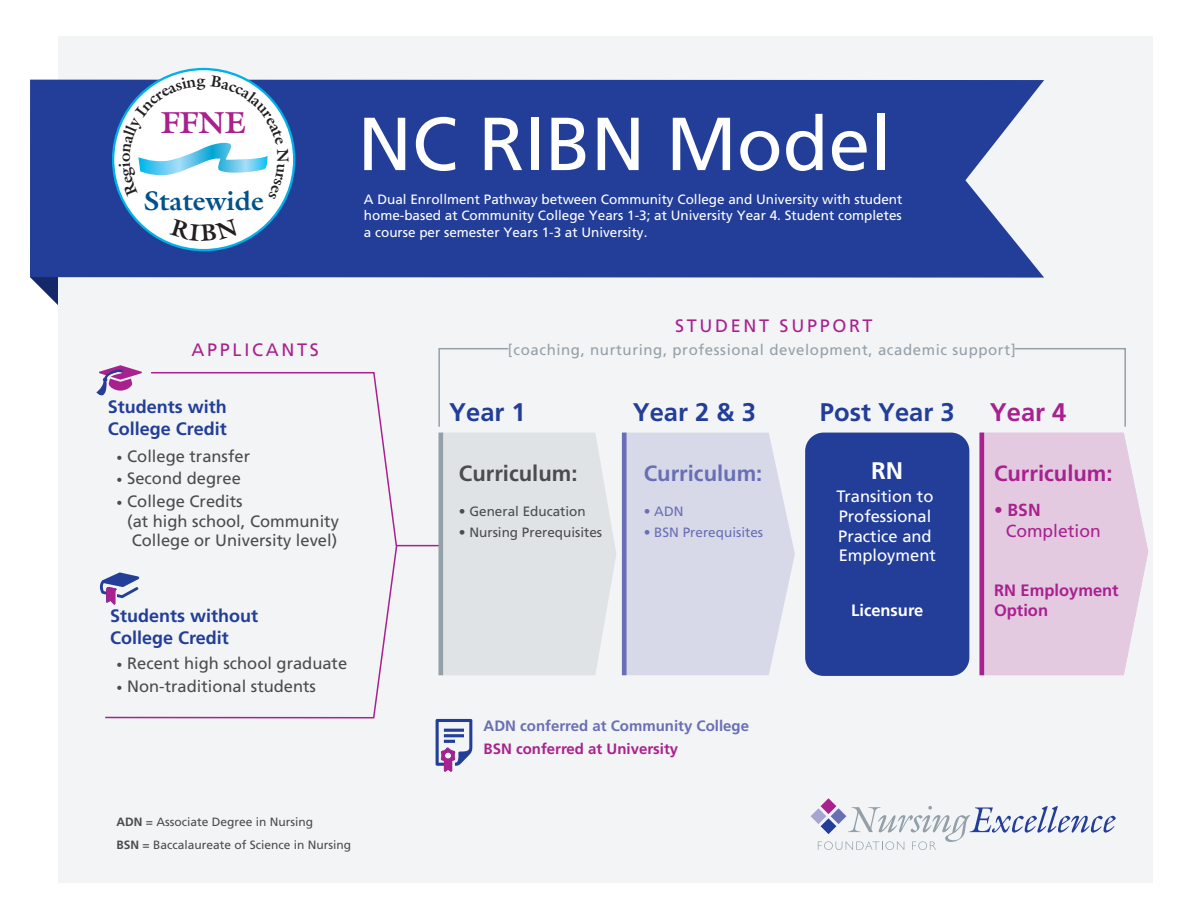
<style>
.page{position:relative;width:1188px;height:918px;background:#fff}
.page>*{position:absolute;margin:0;border:0;box-sizing:border-box;transform-origin:0 0}
.t1{font:75px "Frutiger LT Std";color:#fff}
.t2{font:700 30.6px "Galliard Std";color:#a9218e}
.t3{font:700 27.15px "Galliard Std";color:#015289}
.t4{font:700 25.5px "Frutiger LT Std";color:#233e98}
.t5{font:700 25.5px "Frutiger LT Std";color:#a9218e}
.t6{font:700 24px "Frutiger LT Std";color:#fff}
.t7{font:700 22.05px "Frutiger LT Std";color:#4b4c4d}
.t8{font:700 22.05px "Frutiger LT Std";color:#696fb4}
.t9{font:700 22.05px "Frutiger LT Std";color:#a9218e}
.t10{font:700 18px/21.6px "Frutiger LT Std";color:#233e98}
.t11{font:18px "Frutiger LT Std";letter-spacing:.15em;color:#a9218e}
.t12{font:17.4px "Frutiger LT Std";color:#a9218e}
.t13{font:700 17.4px "Frutiger LT Std";color:#a9218e}
.t14{font:16.5px/19.8px "Frutiger LT Std";color:#4b4c4d}
.t15{font:16.5px/19.8px "Frutiger LT Std";color:#fff}
.t16{font:700 16.5px/19.8px "Frutiger LT Std";color:#a9218e}
.t17{font:700 16.5px "Frutiger LT Std";color:#fff}
.t18{font:15px "Frutiger LT Std";letter-spacing:.04em;color:#94a0a9}
.t19{font:700 15px "Frutiger LT Std";color:#696fb4}
.t20{font:700 15px "Frutiger LT Std";color:#a9218e}
.t21{font:13.5px/16.2px "Frutiger LT Std";color:#fff;text-align:justify}
.t22{font:13.5px "Frutiger LT Std";color:#4b4c4d}
.t23{font:13.5px "Frutiger LT Std";color:#696fb4}
.t24{font:12px/22.5px "Frutiger LT Std";color:#4b4c4d}
.s1{font-size:12px}
.s2{font-weight:700}
</style>
<div class="page">
<div style="left:59px;top:36px;width:1094px;height:846px;background:#f2f4f6"></div>
<div style="left:805px;top:433px;width:164px;height:243px;background:#233e98;border-radius:18px"></div>
<svg style="left:627px;top:433px;width:168px;height:242px;background:#d9dbe9"></svg>
<div style="left:30px;top:80px;width:1014px;height:198px;background:#233e98"></div>
<svg style="left:811px;top:798px;width:305px;height:52px"></svg>
<div style="left:113px;top:69px;width:181px;height:181px;background:#fff;border-radius:50%"></div>
<svg style="left:105px;top:372px;width:293px;height:347px"></svg>
<hr style="left:396px;top:545px;width:44px;height:1px;background:#a9218e">
<div style="left:622px;top:433px;width:5px;height:242px;background:#696fb4"></div>
<svg style="left:436px;top:719px;width:36px;height:53px"></svg>
<svg style="left:438px;top:348px;width:178px;height:327px"></svg>
<svg style="left:979px;top:348px;width:169px;height:327px"></svg>
<svg style="left:100px;top:572px;width:39px;height:33px"></svg>
<svg style="left:30px;top:251px;width:112px;height:145px"></svg>
<svg style="left:119px;top:75px;width:170px;height:124px"></svg>
<h2 class="t2" style="left:161px;top:103px;width:87px">FFNE</h2>
<h1 class="t1" style="left:358px;top:100px;width:535px">NC RIBN Model</h1>
<h3 class="t3" style="left:143px;top:183px;width:122px">Statewide</h3>
<p class="t21" style="left:364px;top:191px;width:540px">A Dual Enrollment Pathway between Community College and University with student home-based at Community College Years 1-3; at University Year 4. Student completes a course per semester Years 1-3 at University.</p>
<h3 class="t11" style="left:675px;top:316px;width:199px">STUDENT SUPPORT</h3>
<h3 class="t11" style="left:192px;top:339px;width:129px">APPLICANTS</h3>
<p class="t18" style="left:508px;top:341px;width:509px">[coaching, nurturing, professional development, academic support]</p>
<h3 class="t10" style="left:108px;top:396px;width:121px">Students with<br>College Credit</h3>
<h3 class="t4" style="left:449px;top:397px;width:78px">Year 1</h3>
<h3 class="t4" style="left:633px;top:397px;width:125px">Year 2 &amp; 3</h3>
<h3 class="t4" style="left:820px;top:397px;width:136px">Post Year 3</h3>
<h3 class="t5" style="left:990px;top:397px;width:78px">Year 4</h3>
<p class="t14" style="left:117px;top:446px;width:135px"><span class="s1">•</span> College transfer</p>
<p class="t14" style="left:117px;top:469px;width:126px"><span class="s1">•</span> Second degree</p>
<p class="t14" style="left:127px;top:491px;width:213px;text-indent:-11px"><span class="s1">•</span> College Credits<br>(at high school, Community<br>College or University level)</p>
<h3 class="t10" style="left:110px;top:605px;width:150px">Students without<br>College Credit</h3>
<p class="t14" style="left:117px;top:654px;width:232px"><span class="s1">•</span> Recent high school graduate</p>
<p class="t14" style="left:117px;top:676px;width:201px"><span class="s1">•</span> Non-traditional students</p>
<p class="t24" style="left:117px;top:811px;width:236px"><span class="s2">ADN</span> = Associate Degree in Nursing<br><span class="s2">BSN</span> = Baccalaureate of Science in Nursing</p>
<h3 class="t6" style="left:871px;top:457px;width:33px">RN</h3>
<h3 class="t7" style="left:459px;top:460px;width:120px">Curriculum:</h3>
<h3 class="t8" style="left:644px;top:460px;width:120px">Curriculum:</h3>
<h3 class="t9" style="left:994px;top:460px;width:120px">Curriculum:</h3>
<p class="t22" style="left:459px;top:503px;width:128px">• General Education</p>
<p class="t22" style="left:459px;top:525px;width:145px">• Nursing Prerequisites</p>
<p class="t15" style="left:837px;top:487px;width:101px">Transition to<br>Professional<br>Practice and<br>Employment</p>
<p class="t13" style="left:994px;top:500px;width:48px">• BSN</p>
<p class="t12" style="left:1006px;top:521px;width:97px">Completion</p>
<p class="t23" style="left:644px;top:503px;width:41px">• ADN</p>
<p class="t23" style="left:644px;top:525px;width:121px">• BSN Prerequisites</p>
<p class="t19" style="left:484px;top:717px;width:267px">ADN conferred at Community College</p>
<p class="t20" style="left:484px;top:740px;width:196px">BSN conferred at University</p>
<p class="t17" style="left:851px;top:601px;width:74px">Licensure</p>
<p class="t16" style="left:994px;top:581px;width:126px">RN Employment<br>Option</p>
</div>
